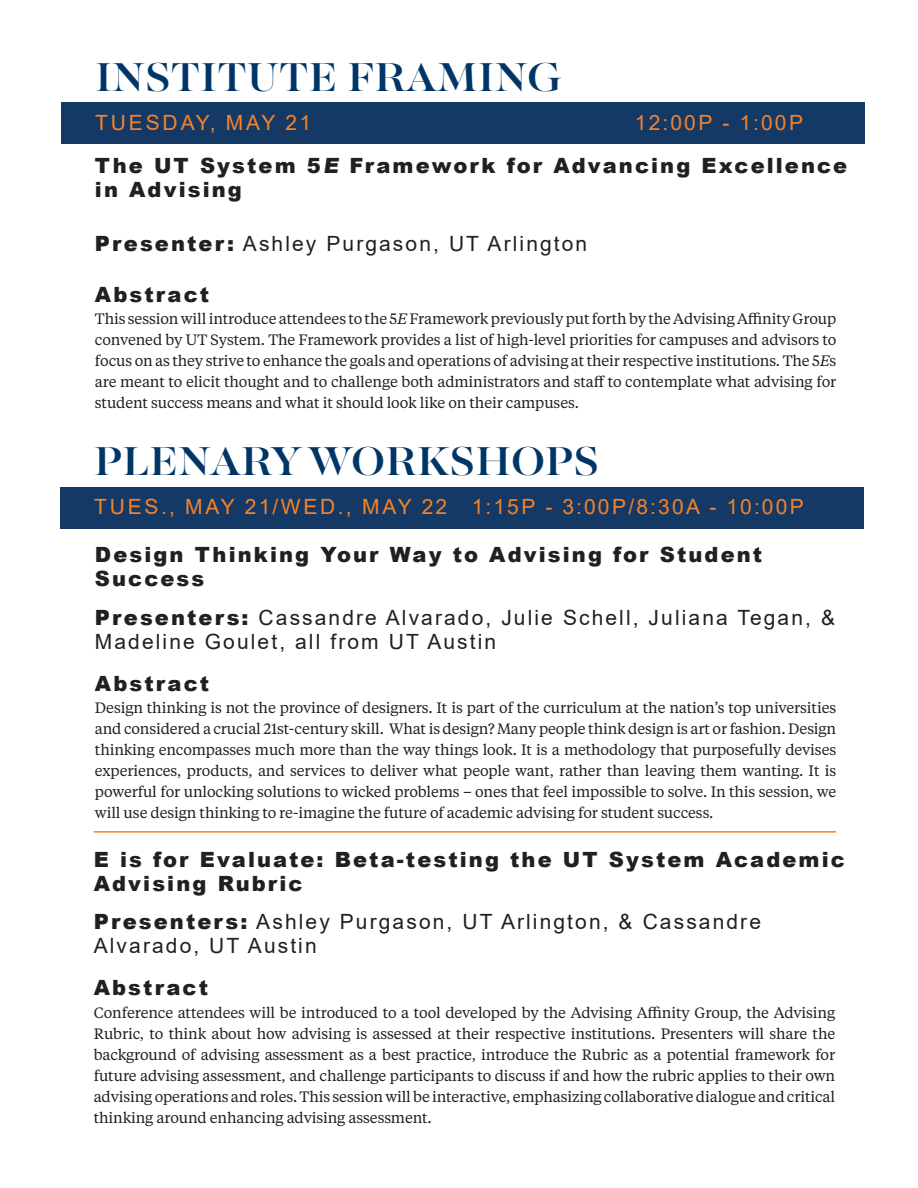
<style>
.page{position:relative;width:918px;height:1188px;background:#fff}
.page>*{position:absolute;margin:0;border:0;box-sizing:border-box;transform-origin:0 0}
.t1{font:500 45px "Majesti Banner";letter-spacing:.01em;color:#003667}
.t2{font:900 21px/24px "Arial";letter-spacing:.1em;color:#231f20}
.t3{font:21px/24px "Arial";letter-spacing:.1em;color:#231f20}
.t4{font:21px "Arial";letter-spacing:.12em;color:#f58229}
.t5{font:15px/21px "Tiempos Text";letter-spacing:-.01em;color:#231f20;text-align:justify}
.s1{font-weight:900}
.s2{font-style:italic}
.s3{font-weight:500}
</style>
<div class="page">
<div style="left:61px;top:103px;width:803px;height:41px;background:#153965"></div>
<div style="left:60px;top:487px;width:803px;height:41px;background:#153965"></div>
<hr style="left:94px;top:831px;width:742px;height:2px;background:#f58229">
<p class="t1" style="left:95px;top:48px;width:468px">INSTITUTE FRAMING</p>
<p class="t4" style="left:95px;top:108px;width:217px">TUESDAY, MAY 21</p>
<p class="t4" style="left:635px;top:108px;width:170px">12:00P - 1:00P</p>
<p class="t2" style="left:95px;top:153px;width:754px">The UT System 5E Framework for Advancing Excellence in Advising</p>
<p class="t3" style="left:95px;top:232px;width:494px"><span class="s1">Presenter:</span> Ashley Purgason, UT Arlington</p>
<p class="t2" style="left:95px;top:282px;width:116px">Abstract</p>
<p class="t5" style="left:95px;top:308px;width:743px">This session will introduce attendees to the 5<span class="s2">E</span> Framework previously put forth by the Advising Affinity Group convened by UT System. The Framework provides a list of high-level priorities for campuses and advisors to focus on as they strive to enhance the goals and operations of advising at their respective institutions. The 5<span class="s2">E</span>s are meant to elicit thought and to challenge both administrators and staff to contemplate what advising for student success means and what it should look like on their campuses.</p>
<p class="t1" style="left:94px;top:432px;width:506px">PLENARY WORKSHOPS</p>
<p class="t4" style="left:94px;top:493px;width:711px">TUES., MAY 21/WED., MAY 22 1:15P - 3:00P/8:30A - 10:00P</p>
<p class="t2" style="left:95px;top:542px;width:669px">Design Thinking Your Way to Advising for Student<br>Success</p>
<p class="t3" style="left:95px;top:605px;width:742px"><span class="s1">Presenters:</span> Cassandre Alvarado, Julie Schell, Juliana Tegan, &amp;<br>Madeline Goulet, all from UT Austin</p>
<p class="t2" style="left:95px;top:671px;width:116px">Abstract</p>
<p class="t5" style="left:95px;top:697px;width:743px">Design thinking is not the province of designers. It is part of the curriculum at the nation’s top universities and considered a crucial 21st-century skill. What is design? Many people think design is art or fashion. Design thinking encompasses much more than the way things look. It is a methodology that purposefully devises experiences, products, and services to deliver what people want, rather than leaving them wanting. It is powerful for unlocking solutions to wicked problems <span class="s3">–</span> ones that feel impossible to solve. In this session, we will use design thinking to re-imagine the future of academic advising for student success.</p>
<p class="t2" style="left:94px;top:847px;width:753px">E is for Evaluate: Beta-testing the UT System Academic<br>Advising Rubric</p>
<p class="t3" style="left:94px;top:910px;width:669px"><span class="s1">Presenters:</span> Ashley Purgason, UT Arlington, &amp; Cassandre<br>Alvarado, UT Austin</p>
<p class="t2" style="left:94px;top:975px;width:116px">Abstract</p>
<p class="t5" style="left:94px;top:1001px;width:743px">Conference attendees will be introduced to a tool developed by the Advising Affinity Group, the Advising Rubric, to think about how advising is assessed at their respective institutions. Presenters will share the background of advising assessment as a best practice, introduce the Rubric as a potential framework for future advising assessment, and challenge participants to discuss if and how the rubric applies to their own advising operations and roles. This session will be interactive, emphasizing collaborative dialogue and critical thinking around enhancing advising assessment.</p>
</div>
